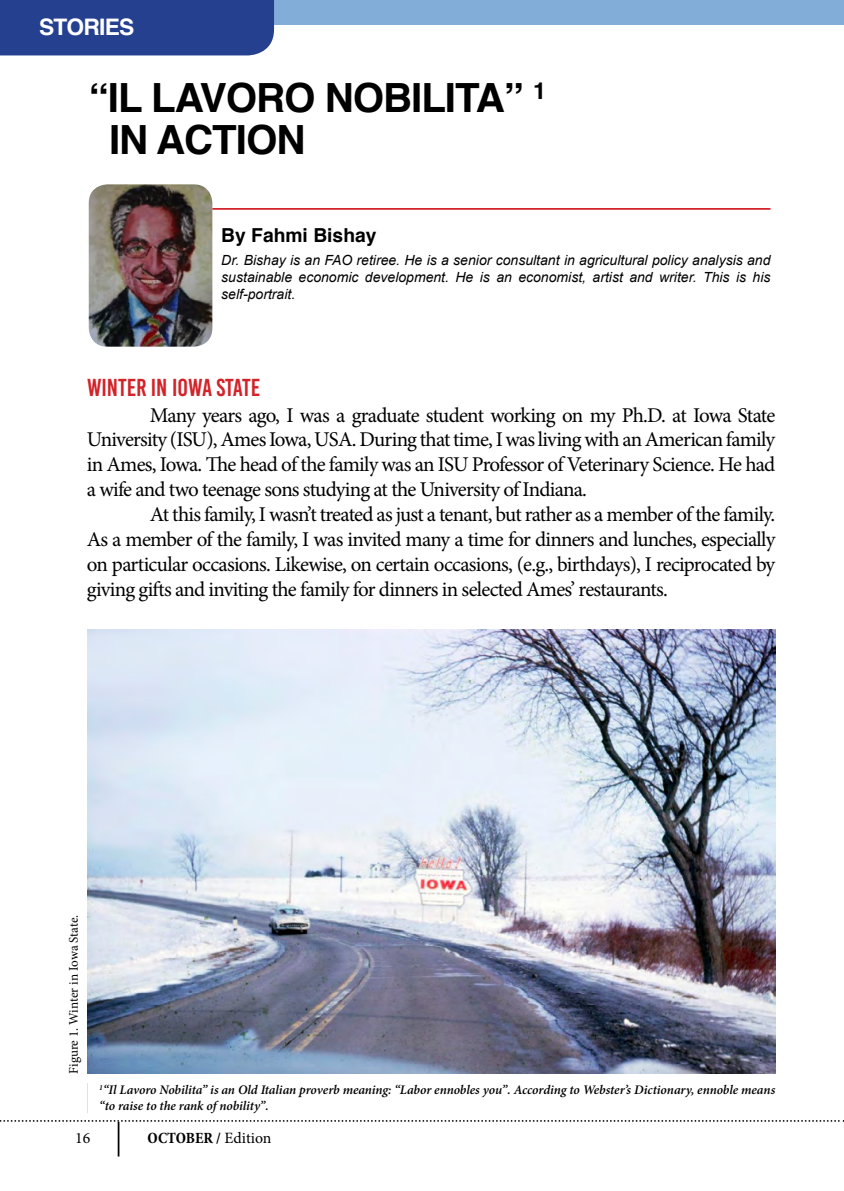
<style>
.page{position:relative;width:844px;height:1191px;background:#fff}
.page>*{position:absolute;margin:0;border:0;box-sizing:border-box;transform-origin:0 0}
.t1{font:700 40.25px/42px "Helvetica";letter-spacing:-.025em;color:#000}
.t2{font:24.5px "Bebas Kai";color:#d2232a}
.t3{font:700 22.75px "Helvetica";letter-spacing:-.03em;color:#fff}
.t4{font:21px/24.8px "Minion Pro";letter-spacing:-.04em;color:#000;text-align:justify}
.t5{font:700 19.25px "Helvetica";color:#000}
.t6{font:700 condensed 15.75px "Minion Pro";color:#000}
.t7{font:15.75px "Minion Pro";color:#000}
.t8{font:italic 14px/16.8px "Arial";color:#000;text-align:justify}
.t9{font:italic 600 13.12px/15.8px "Minion Pro";letter-spacing:-.005em;color:#000}
.t10{font:13.12px "Minion Pro";letter-spacing:-.005em;color:#000}
.s1{font-weight:400;font-stretch:normal}
</style>
<div class="page">
<hr style="left:118px;top:1121px;width:1px;height:35px;background:#000">
<svg style="left:0;top:1120px;width:844px;height:1px"></svg>
<div style="left:239px;top:0;width:604px;height:25px;background:#81add8"></div>
<div style="left:0;top:0;width:274px;height:55px;background:#25408f"></div>
<svg style="left:843px;top:0;width:1px;height:25px"></svg>
<img style="left:89px;top:184px;width:123px;height:163px">
<hr style="left:212px;top:208px;width:558px;height:2px;background:#d2232a">
<svg style="left:87px;top:1083px;width:1px;height:29px"></svg>
<img style="left:87px;top:629px;width:688px;height:444px">
<p class="t3" style="left:39px;top:8px;width:97px">STORIES</p>
<h1 class="t1" style="left:109px;top:77px;width:438px;text-indent:-20px">“IL LAVORO NOBILITA” <sup>1<br></sup>IN ACTION</h1>
<p class="t5" style="left:221px;top:219px;width:157px">By Fahmi Bishay</p>
<p class="t8" style="left:221px;top:252px;width:550px">Dr. Bishay is an FAO retiree. He is a senior consultant in agricultural policy analysis and sustainable economic development. He is an economist, artist and writer. This is his self-portrait.</p>
<p class="t2" style="left:87px;top:375px;width:175px">WINTER IN IOWA STATE</p>
<p class="t4" style="left:87px;top:402px;width:689px;text-indent:63px">Many years ago, I was a graduate student working on my Ph.D. at Iowa State University (ISU), Ames Iowa, USA. During that time, I was living with an American family in Ames, Iowa. The head of the family was an ISU Professor of Veterinary Science. He had a wife and two teenage sons studying at the University of Indiana.</p>
<p class="t4" style="left:87px;top:502px;width:689px;text-indent:63px">At this family, I wasn’t treated as just a tenant, but rather as a member of the family.<br>As a member of the family, I was invited many a time for dinners and lunches, especially on particular occasions. Likewise, on certain occasions, (e.g., birthdays), I reciprocated by giving gifts and inviting the family for dinners in selected Ames’ restaurants.</p>
<p class="t10" style="left:65px;top:1073px;width:161px;rotate:-90deg">Figure 1. Winter in Iowa State.</p>
<p class="t7" style="left:75px;top:1127px;width:17px">16</p>
<p class="t9" style="left:99px;top:1082px;width:677px"><sup>1</sup>“Il Lavoro Nobilita” is an Old Italian proverb meaning: “Labor ennobles you”. According to Webster’s Dictionary, ennoble means “to raise to the rank of nobility”.</p>
<p class="t6" style="left:147px;top:1127px;width:126px">OCTOBER / <span class="s1">Edition</span></p>
</div>
